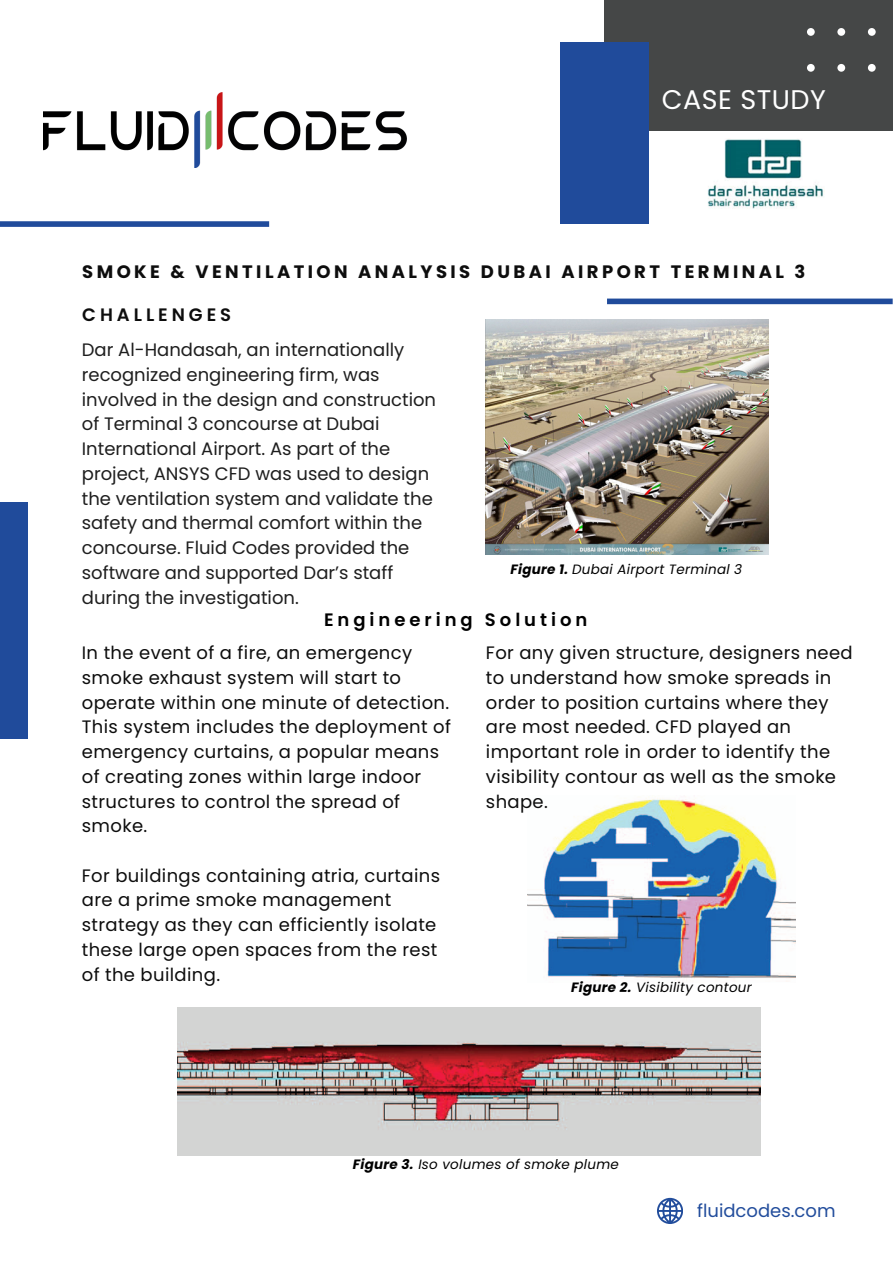
<style>
.page{position:relative;width:893px;height:1264px;background:#fff}
.page>*{position:absolute;margin:0;border:0;box-sizing:border-box;transform-origin:0 0}
.t1{font:27px "Poppins";letter-spacing:.02em;color:#fff}
.t2{font:18px/24.8px "Poppins";letter-spacing:.02em;color:#0d0d0d}
.t3{font:18px/24.8px "Poppins";color:#1e1e1e}
.t4{font:700 18px "Poppins";letter-spacing:.19em;color:#0d0d0d}
.t5{font:600 18px "Poppins";letter-spacing:.22em;color:#000}
.t6{font:18px "Poppins";color:#224d9c}
.t7{font:600 18px "Poppins";letter-spacing:.22em;color:#0d0d0d}
.t8{font:italic 13.5px "Poppins";letter-spacing:.02em;color:#000}
.s1{font-weight:700}
</style>
<div class="page">
<div style="left:604px;top:0;width:288px;height:131px;background:#454747"></div>
<div style="left:560px;top:43px;width:88px;height:181px;background:#204b9b"></div>
<svg style="left:807px;top:28px;width:69px;height:44px"></svg>
<div style="left:0;top:221px;width:269px;height:6px;background:#204b9b"></div>
<div style="left:0;top:502px;width:28px;height:236px;background:#204b9b"></div>
<div style="left:607px;top:298px;width:285px;height:6px;background:#204b9b"></div>
<img style="left:708px;top:139px;width:115px;height:70px">
<img style="left:486px;top:320px;width:282px;height:235px">
<img style="left:527px;top:798px;width:268px;height:184px">
<img style="left:177px;top:1007px;width:583px;height:148px">
<img style="left:43px;top:93px;width:363px;height:74px">
<svg style="left:657px;top:1197px;width:25px;height:26px"></svg>
<p class="t1" style="left:661px;top:80px;width:166px">CASE STUDY</p>
<p class="t4" style="left:82px;top:259px;width:724px">SMOKE &amp; VENTILATION ANALYSIS DUBAI AIRPORT TERMINAL 3</p>
<p class="t7" style="left:82px;top:302px;width:150px">CHALLENGES</p>
<p class="t3" style="left:82px;top:337px;width:356px">Dar Al-Handasah, an internationally recognized engineering firm, was involved in the design and construction of Terminal 3 concourse at Dubai International Airport. As part of the project, ANSYS CFD was used to design the ventilation system and validate the safety and thermal comfort within the concourse. Fluid Codes provided the software and supported Dar’s staff during the investigation.</p>
<p class="t8" style="left:510px;top:559px;width:233px"><span class="s1">Figure 1.</span> Dubai Airport Terminal 3</p>
<p class="t5" style="left:324px;top:607px;width:265px">Engineering Solution</p>
<p class="t2" style="left:82px;top:640px;width:369px">In the event of a fire, an emergency smoke exhaust system will start to operate within one minute of detection.</p>
<p class="t2" style="left:82px;top:714px;width:370px">This system includes the deployment of emergency curtains, a popular means of creating zones within large indoor structures to control the spread of smoke.</p>
<p class="t2" style="left:82px;top:863px;width:360px">For buildings containing atria, curtains are a prime smoke management strategy as they can efficiently isolate these large open spaces from the rest of the building.</p>
<p class="t2" style="left:486px;top:640px;width:368px">For any given structure, designers need to understand how smoke spreads in order to position curtains where they are most needed. CFD played an important role in order to identify the visibility contour as well as the smoke shape.</p>
<p class="t8" style="left:571px;top:977px;width:182px"><span class="s1">Figure 2.</span> Visibility contour</p>
<p class="t8" style="left:353px;top:1155px;width:268px"><span class="s1">Figure 3.</span> Iso volumes of smoke plume</p>
<p class="t6" style="left:697px;top:1198px;width:140px">fluidcodes.com</p>
</div>
